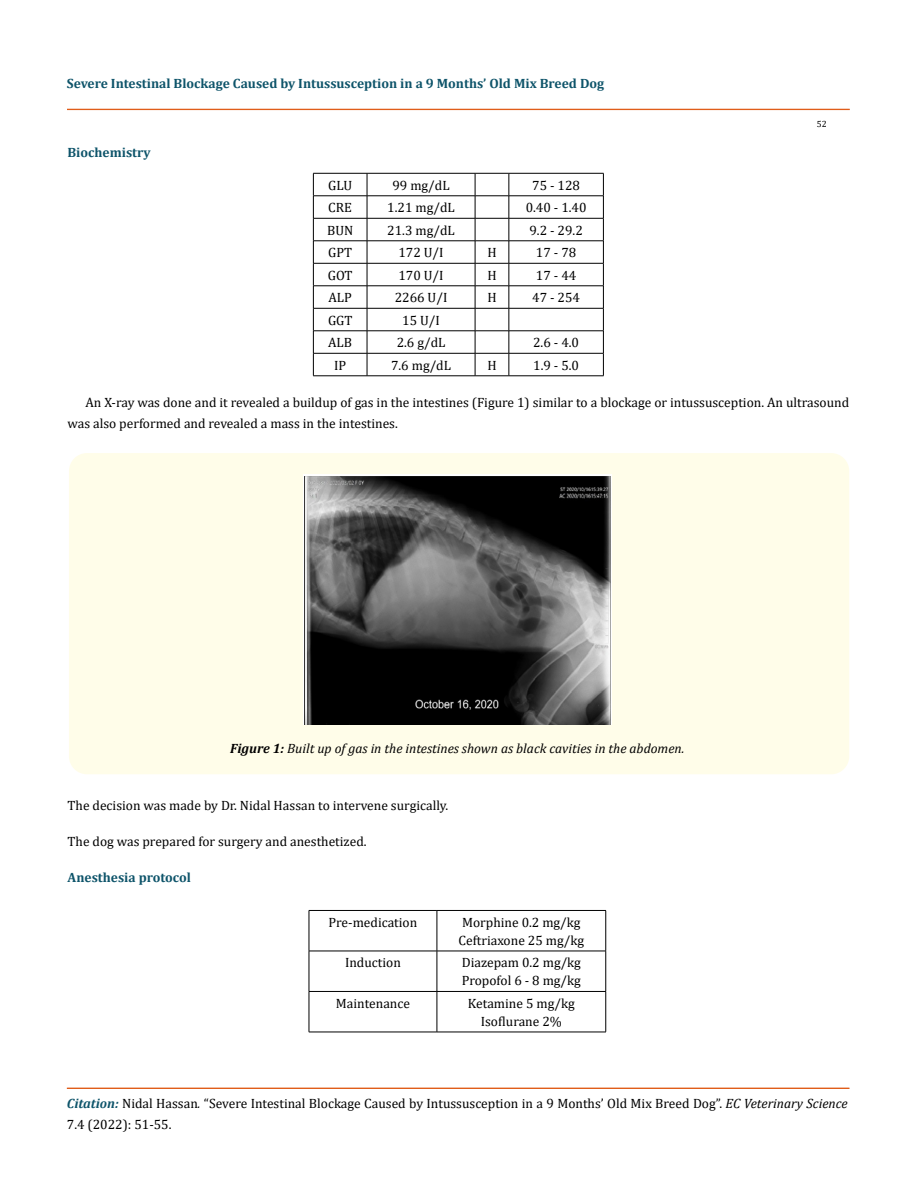
<style>
.page{position:relative;width:917px;height:1188px;background:#fff}
.page>*{position:absolute;margin:0;border:0;box-sizing:border-box;transform-origin:0 0}
.t1{font:13.5px/18px "Cambria";color:#000}
.t2{font:700 13.5px "Cambria";color:#0e546a}
.t3{font:italic 13.5px "Cambria";color:#000}
.t4{font:9px "Cambria";color:#000}
.s1{font-weight:700}
.s2{font-weight:700;font-style:italic;color:#0e546a}
.s3{font-style:italic}
</style>
<div class="page">
<div style="left:67px;top:109px;width:782px;height:1px;border:1px solid #e05d1a"></div>
<div style="left:67px;top:1088px;width:782px;height:1px;border:1px solid #e05d1a"></div>
<hr style="left:313px;top:173px;width:54px;height:1px;background:#000">
<hr style="left:367px;top:173px;width:108px;height:1px;background:#000">
<hr style="left:475px;top:173px;width:34px;height:1px;background:#000">
<hr style="left:509px;top:173px;width:94px;height:1px;background:#000">
<hr style="left:313px;top:196px;width:54px;height:1px;background:#000">
<hr style="left:367px;top:196px;width:108px;height:1px;background:#000">
<hr style="left:475px;top:196px;width:34px;height:1px;background:#000">
<hr style="left:509px;top:196px;width:94px;height:1px;background:#000">
<hr style="left:313px;top:218px;width:54px;height:1px;background:#000">
<hr style="left:367px;top:218px;width:108px;height:1px;background:#000">
<hr style="left:475px;top:218px;width:34px;height:1px;background:#000">
<hr style="left:509px;top:218px;width:94px;height:1px;background:#000">
<hr style="left:313px;top:241px;width:54px;height:1px;background:#000">
<hr style="left:367px;top:241px;width:108px;height:1px;background:#000">
<hr style="left:475px;top:241px;width:34px;height:1px;background:#000">
<hr style="left:509px;top:241px;width:94px;height:1px;background:#000">
<hr style="left:313px;top:263px;width:54px;height:1px;background:#000">
<hr style="left:367px;top:263px;width:108px;height:1px;background:#000">
<hr style="left:475px;top:263px;width:34px;height:1px;background:#000">
<hr style="left:509px;top:263px;width:94px;height:1px;background:#000">
<hr style="left:313px;top:286px;width:54px;height:1px;background:#000">
<hr style="left:367px;top:286px;width:108px;height:1px;background:#000">
<hr style="left:475px;top:286px;width:34px;height:1px;background:#000">
<hr style="left:509px;top:286px;width:94px;height:1px;background:#000">
<hr style="left:313px;top:308px;width:54px;height:1px;background:#000">
<hr style="left:367px;top:308px;width:108px;height:1px;background:#000">
<hr style="left:475px;top:308px;width:34px;height:1px;background:#000">
<hr style="left:509px;top:308px;width:94px;height:1px;background:#000">
<hr style="left:313px;top:331px;width:54px;height:1px;background:#000">
<hr style="left:367px;top:331px;width:108px;height:1px;background:#000">
<hr style="left:475px;top:331px;width:34px;height:1px;background:#000">
<hr style="left:509px;top:331px;width:94px;height:1px;background:#000">
<hr style="left:313px;top:353px;width:54px;height:1px;background:#000">
<svg style="left:313px;top:173px;width:1px;height:203px"></svg>
<hr style="left:367px;top:353px;width:108px;height:1px;background:#000">
<svg style="left:367px;top:173px;width:1px;height:203px"></svg>
<hr style="left:475px;top:353px;width:34px;height:1px;background:#000">
<svg style="left:475px;top:173px;width:1px;height:203px"></svg>
<hr style="left:509px;top:353px;width:94px;height:1px;background:#000">
<svg style="left:508px;top:173px;width:1px;height:203px"></svg>
<svg style="left:603px;top:173px;width:1px;height:203px"></svg>
<hr style="left:313px;top:376px;width:54px;height:1px;background:#000">
<hr style="left:367px;top:376px;width:108px;height:1px;background:#000">
<hr style="left:475px;top:376px;width:34px;height:1px;background:#000">
<hr style="left:509px;top:376px;width:94px;height:1px;background:#000">
<div style="left:69px;top:453px;width:780px;height:321px;background:#fffde9;border-radius:18px"></div>
<img style="left:303px;top:475px;width:308px;height:249px">
<hr style="left:309px;top:910px;width:128px;height:1px;background:#000">
<hr style="left:309px;top:911px;width:1px;height:40px;background:#000">
<hr style="left:437px;top:910px;width:169px;height:1px;background:#000">
<hr style="left:436px;top:911px;width:1px;height:40px;background:#000">
<hr style="left:605px;top:911px;width:1px;height:40px;background:#000">
<hr style="left:309px;top:951px;width:128px;height:1px;background:#000">
<hr style="left:309px;top:951px;width:1px;height:40px;background:#000">
<hr style="left:437px;top:951px;width:169px;height:1px;background:#000">
<hr style="left:436px;top:951px;width:1px;height:40px;background:#000">
<hr style="left:605px;top:951px;width:1px;height:40px;background:#000">
<hr style="left:309px;top:991px;width:128px;height:1px;background:#000">
<hr style="left:309px;top:992px;width:1px;height:40px;background:#000">
<hr style="left:437px;top:991px;width:169px;height:1px;background:#000">
<hr style="left:436px;top:992px;width:1px;height:40px;background:#000">
<hr style="left:605px;top:992px;width:1px;height:40px;background:#000">
<hr style="left:309px;top:1032px;width:128px;height:1px;background:#000">
<hr style="left:437px;top:1032px;width:169px;height:1px;background:#000">
<p class="t2" style="left:67px;top:74px;width:539px">Severe Intestinal Blockage Caused by Intussusception in a 9 Months’ Old Mix Breed Dog</p>
<p class="t2" style="left:68px;top:143px;width:85px">Biochemistry</p>
<p class="t4" style="left:816px;top:118px;width:11px">52</p>
<p class="t1" style="left:328px;top:176px;width:25px">GLU</p>
<p class="t1" style="left:392px;top:176px;width:59px">99 mg/dL</p>
<p class="t1" style="left:532px;top:176px;width:49px">75 - 128</p>
<p class="t1" style="left:328px;top:199px;width:25px">CRE</p>
<p class="t1" style="left:387px;top:199px;width:69px">1.21 mg/dL</p>
<p class="t1" style="left:525px;top:199px;width:62px">0.40 - 1.40</p>
<p class="t1" style="left:327px;top:221px;width:28px">BUN</p>
<p class="t1" style="left:387px;top:221px;width:69px">21.3 mg/dL</p>
<p class="t1" style="left:529px;top:221px;width:55px">9.2 - 29.2</p>
<p class="t1" style="left:328px;top:244px;width:25px">GPT</p>
<p class="t1" style="left:398px;top:244px;width:47px">172 U/I</p>
<p class="t1" style="left:487px;top:244px;width:11px">H</p>
<p class="t1" style="left:536px;top:244px;width:42px">17 - 78</p>
<p class="t1" style="left:328px;top:266px;width:26px">GOT</p>
<p class="t1" style="left:398px;top:266px;width:47px">170 U/I</p>
<p class="t1" style="left:487px;top:266px;width:11px">H</p>
<p class="t1" style="left:536px;top:266px;width:42px">17 - 44</p>
<p class="t1" style="left:328px;top:289px;width:25px">ALP</p>
<p class="t1" style="left:395px;top:289px;width:54px">2266 U/I</p>
<p class="t1" style="left:487px;top:289px;width:11px">H</p>
<p class="t1" style="left:532px;top:289px;width:49px">47 - 254</p>
<p class="t1" style="left:328px;top:311px;width:26px">GGT</p>
<p class="t1" style="left:402px;top:311px;width:39px">15 U/I</p>
<p class="t1" style="left:328px;top:334px;width:25px">ALB</p>
<p class="t1" style="left:396px;top:334px;width:50px">2.6 g/dL</p>
<p class="t1" style="left:533px;top:334px;width:47px">2.6 - 4.0</p>
<p class="t1" style="left:334px;top:356px;width:14px">IP</p>
<p class="t1" style="left:391px;top:356px;width:61px">7.6 mg/dL</p>
<p class="t1" style="left:487px;top:356px;width:11px">H</p>
<p class="t1" style="left:533px;top:356px;width:47px">1.9 - 5.0</p>
<p class="t1" style="left:68px;top:391px;width:783px;line-height:21px;text-indent:18px">An X-ray was done and it revealed a buildup of gas in the intestines (Figure 1) similar to a blockage or intussusception. An ultrasound was also performed and revealed a mass in the intestines.</p>
<p class="t3" style="left:230px;top:738px;width:456px"><span class="s1">Figure 1:</span> Built up of gas in the intestines shown as black cavities in the abdomen.</p>
<p class="t1" style="left:68px;top:796px;width:382px">The decision was made by Dr. Nidal Hassan to intervene surgically.</p>
<p class="t1" style="left:68px;top:832px;width:300px">The dog was prepared for surgery and anesthetized.</p>
<p class="t2" style="left:68px;top:868px;width:125px">Anesthesia protocol</p>
<p class="t1" style="left:328px;top:913px;width:90px">Pre-medication</p>
<p class="t1" style="left:458px;top:913px;width:127px">Morphine 0.2 mg/kg<br>Ceftriaxone 25 mg/kg</p>
<p class="t1" style="left:345px;top:954px;width:57px">Induction</p>
<p class="t1" style="left:461px;top:954px;width:121px">Diazepam 0.2 mg/kg<br>Propofol 6 - 8 mg/kg</p>
<p class="t1" style="left:336px;top:994px;width:76px">Maintenance</p>
<p class="t1" style="left:468px;top:994px;width:108px;text-align:center">Ketamine 5 mg/kg<br>Isoflurane 2%</p>
<p class="t1" style="left:67px;top:1093px;width:782px;line-height:21px"><span class="s2">Citation:</span> Nidal Hassan<span class="s3">.</span> “Severe Intestinal Blockage Caused by Intussusception in a 9 Months’ Old Mix Breed Dog”. <span class="s3">EC Veterinary Science<br></span>7.4 (2022): 51-55.</p>
</div>
